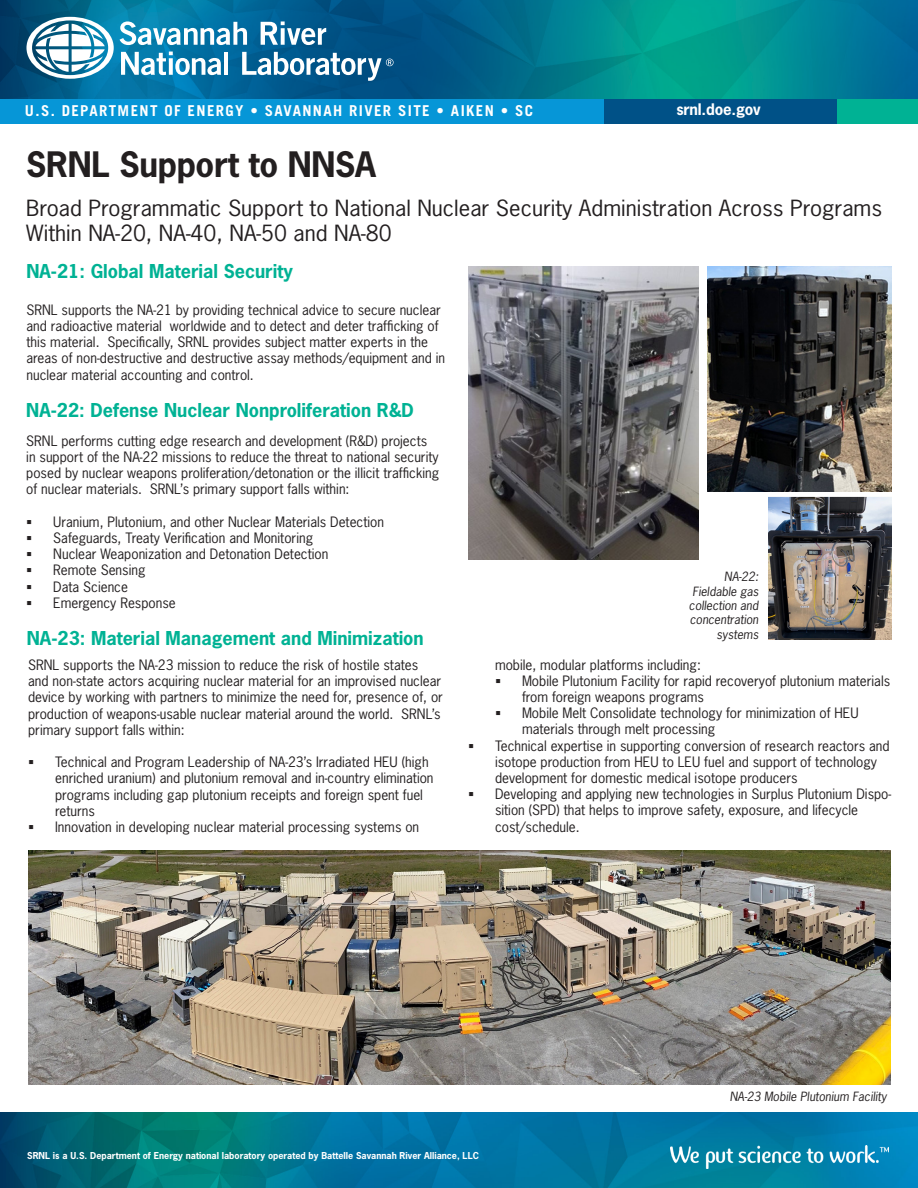
<style>
.page{position:relative;width:918px;height:1188px;background:#fff}
.page>*{position:absolute;margin:0;border:0;box-sizing:border-box;transform-origin:0 0}
.headline_1{font:700 33px "News Gothic Std";letter-spacing:-.01em;color:#231f20}
.t1{font:21px "News Gothic Std";color:#231f20;scale:1.07 1}
.t2{font:700 18px "News Gothic Std";color:#00b294}
.t3{font:700 15px "Trade Gothic LT Std";letter-spacing:.09em;color:#fff}
.Sidebar_headlines{font:700 15px "News Gothic Std";letter-spacing:-.01em;color:#fff}
.t4{font:13.5px/16.2px "News Gothic Std";color:#231f20}
.t5{font:italic 12px/14.4px "News Gothic Std";color:#231f20;text-align:right}
.t6{font:700 9px "News Gothic Std";color:#fff}
</style>
<div class="page">
<img style="left:0;top:1112px;width:918px;height:76px">
<div style="left:702px;top:99px;width:216px;height:24px;background:#00b294"></div>
<img style="left:671px;top:1146px;width:218px;height:22px">
<img style="left:0;top:0;width:918px;height:99px">
<svg style="left:26px;top:17px;width:88px;height:62px"></svg>
<svg style="left:120px;top:21px;width:127px;height:24px"></svg>
<svg style="left:261px;top:21px;width:65px;height:24px"></svg>
<svg style="left:121px;top:52px;width:100px;height:23px"></svg>
<hr style="left:224px;top:52px;width:4px;height:23px;background:#fff">
<svg style="left:242px;top:52px;width:152px;height:29px"></svg>
<div style="left:0;top:99px;width:648px;height:24px;background:#0696d7"></div>
<div style="left:605px;top:99px;width:232px;height:24px;background:#005187"></div>
<img style="left:28px;top:851px;width:863px;height:233px">
<img style="left:468px;top:267px;width:230px;height:293px">
<img style="left:707px;top:267px;width:184px;height:225px">
<img style="left:768px;top:497px;width:124px;height:143px">
<p class="t3" style="left:25px;top:102px;width:510px">U.S. DEPARTMENT OF ENERGY • SAVANNAH RIVER SITE • AIKEN • SC</p>
<p class="Sidebar_headlines" style="left:676px;top:99px;width:86px">srnl.doe.gov</p>
<p class="headline_1" style="left:26px;top:143px;width:351px">SRNL Support to NNSA</p>
<p class="t1" style="left:26px;top:194px;width:801px">Broad Programmatic Support to National Nuclear Security Administration Across Programs</p>
<p class="t1" style="left:26px;top:220px;width:343px">Within NA-20, NA-40, NA-50 and NA-80</p>
<p class="t2" style="left:26px;top:259px;width:268px">NA-21: Global Material Security</p>
<p class="t4" style="left:26px;top:301px;width:420px">SRNL supports the NA-21 by providing technical advice to secure nuclear and radioactive material worldwide and to detect and deter trafficking of this material. Specifically, SRNL provides subject matter experts in the areas of non-destructive and destructive assay methods/equipment and in nuclear material accounting and control.</p>
<p class="t2" style="left:26px;top:398px;width:389px">NA-22: Defense Nuclear Nonproliferation R&amp;D</p>
<p class="t4" style="left:26px;top:433px;width:415px">SRNL performs cutting edge research and development (R&amp;D) projects in support of the NA-22 missions to reduce the threat to national security posed by nuclear weapons proliferation/detonation or the illicit trafficking of nuclear materials. SRNL’s primary support falls within:</p>
<p class="t4" style="left:53px;top:514px;width:332px">Uranium, Plutonium, and other Nuclear Materials Detection</p>
<p class="t4" style="left:53px;top:530px;width:261px">Safeguards, Treaty Verification and Monitoring</p>
<p class="t4" style="left:53px;top:546px;width:277px">Nuclear Weaponization and Detonation Detection</p>
<p class="t4" style="left:53px;top:562px;width:94px">Remote Sensing</p>
<p class="t4" style="left:53px;top:578px;width:76px">Data Science</p>
<p class="t4" style="left:53px;top:595px;width:124px">Emergency Response</p>
<p class="t2" style="left:27px;top:626px;width:398px">NA-23: Material Management and Minimization</p>
<p class="t4" style="left:28px;top:657px;width:416px">SRNL supports the NA-23 mission to reduce the risk of hostile states<br>and non-state actors acquiring nuclear material for an improvised nuclear device by working with partners to minimize the need for, presence of, or production of weapons-usable nuclear material around the world. SRNL’s primary support falls within:</p>
<p class="t4" style="left:55px;top:754px;width:380px">Technical and Program Leadership of NA-23’s Irradiated HEU (high enriched uranium) and plutonium removal and in-country elimination programs including gap plutonium receipts and foreign spent fuel returns</p>
<p class="t4" style="left:55px;top:819px;width:366px">Innovation in developing nuclear material processing systems on</p>
<p class="t5" style="left:689px;top:570px;width:71px">NA-22:<br>Fieldable gas collection and concentration systems</p>
<p class="t4" style="left:495px;top:656px;width:207px">mobile, modular platforms including:</p>
<p class="t4" style="left:522px;top:672px;width:370px">Mobile Plutonium Facility for rapid recoveryof plutonium materials from foreign weapons programs</p>
<p class="t4" style="left:522px;top:705px;width:338px">Mobile Melt Consolidate technology for minimization of HEU materials through melt processing</p>
<p class="t4" style="left:495px;top:737px;width:396px">Technical expertise in supporting conversion of research reactors and isotope production from HEU to LEU fuel and support of technology development for domestic medical isotope producers</p>
<p class="t4" style="left:495px;top:786px;width:398px">Developing and applying new technologies in Surplus Plutonium Dispo&shy;sition (SPD) that helps to improve safety, exposure, and lifecycle cost/schedule.</p>
<p class="t6" style="left:27px;top:1150px;width:453px">SRNL is a U.S. Department of Energy national laboratory operated by Battelle Savannah River Alliance, LLC</p>
<p class="t5" style="left:730px;top:1089px;width:158px">NA-23 Mobile Plutonium Facility</p>
</div>
